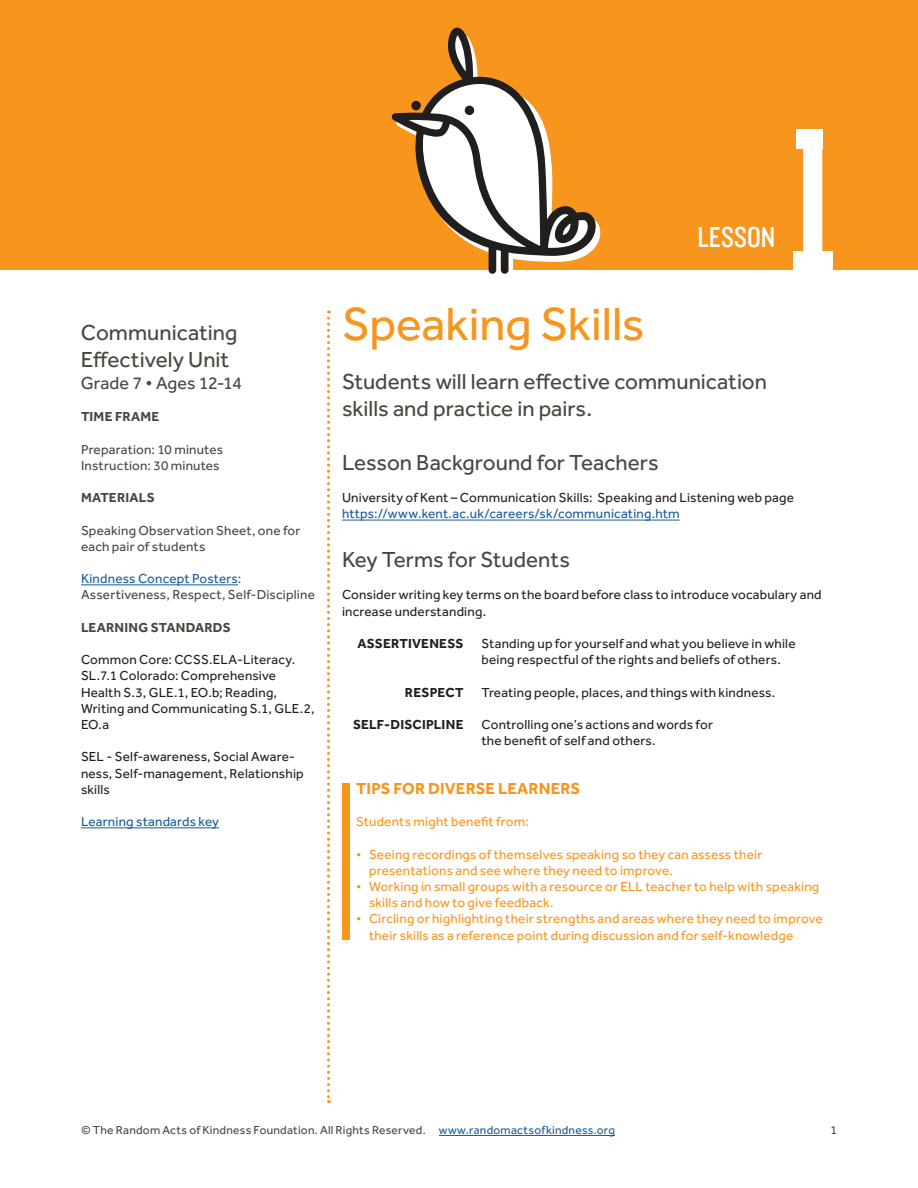
<style>
.page{position:relative;width:918px;height:1188px;background:#fff}
.page>*{position:absolute;margin:0;border:0;box-sizing:border-box;transform-origin:0 0}
.Big_Number{font:213px "Knockout 29 Junior Ltweight";color:#fff}
.Headline{font:48px "Effra";letter-spacing:-.005em;color:#f8951d}
.Big_Number-2{font:30px "Knockout 29 Junior Ltweight";letter-spacing:.01em;color:#fff}
.Subheadline{font:22.5px/27px "Effra";color:#48483e}
.Subheadline-2{font:18px "Effra";letter-spacing:.005em;color:#48483e}
.Tips_for_diverse_lea{font:700 16.5px "Effra";letter-spacing:.005em;color:#f8951d}
.Definition_List{font:13.5px/16.2px "Effra";letter-spacing:.015em;color:#231f20}
.Tips_text{font:13.5px/16.2px "Effra";letter-spacing:.015em;color:#f8951d}
.Sidebar_Text{font:13.5px/16.2px "Effra";letter-spacing:.015em;color:#48483e}
.Definition_List-2{font:700 13.5px "Effra";letter-spacing:.015em;color:#231f20}
.t1{font:13.5px "Effra";letter-spacing:.015em;color:#175d9e}
.Sidebar_Text_Header{font:700 13.5px "Effra";letter-spacing:.02em;color:#48483e}
.Sidebar_Text-2{font:700 13.5px "Effra";letter-spacing:.015em;color:#48483e}
.t2{font:12px "Effra";letter-spacing:.02em;color:#48483e}
.s1{color:#175d9e}
</style>
<div class="page">
<hr style="left:439px;top:1135px;width:176px;height:1px;background:#175d9e">
<hr style="left:342px;top:520px;width:338px;height:1px;background:#175d9e">
<hr style="left:81px;top:585px;width:157px;height:1px;background:#175d9e">
<hr style="left:81px;top:828px;width:138px;height:1px;background:#175d9e">
<div style="left:0;top:0;width:918px;height:270px;background:#f8951d"></div>
<div style="left:793px;top:251px;width:40px;height:19px;background:#fff"></div>
<div style="left:796px;top:129px;width:26px;height:19px;background:#fff"></div>
<svg style="left:327px;top:310px;width:3px;height:793px"></svg>
<svg style="left:392px;top:27px;width:205px;height:247px"></svg>
<div style="left:465px;top:106px;width:9px;height:9px;background:#211e1e;border-radius:50%"></div>
<div style="left:411px;top:101px;width:10px;height:9px;background:#211e1e;border-radius:50%"></div>
<div style="left:342px;top:783px;width:7px;height:157px;background:#f8951d"></div>
<p class="Subheadline" style="left:81px;top:319px;width:158px">Communicating<br>Effectively Unit</p>
<p class="Subheadline-2" style="left:81px;top:372px;width:163px">Grade 7 • Ages 12-14</p>
<p class="Sidebar_Text_Header" style="left:81px;top:408px;width:80px">TIME FRAME</p>
<p class="Sidebar_Text" style="left:81px;top:441px;width:144px">Preparation: 10 minutes<br>Instruction: 30 minutes</p>
<p class="Sidebar_Text_Header" style="left:81px;top:489px;width:75px">MATERIALS</p>
<p class="Sidebar_Text" style="left:81px;top:522px;width:221px">Speaking Observation Sheet, one for each pair of students</p>
<p class="Sidebar_Text" style="left:81px;top:570px;width:235px"><span class="s1">Kindness Concept Posters</span>:<br>Assertiveness, Respect, Self-Discipline</p>
<p class="Sidebar_Text-2" style="left:81px;top:619px;width:151px">LEARNING STANDARDS</p>
<p class="Definition_List" style="left:81px;top:651px;width:235px">Common Core: CCSS.ELA-Literacy.<br>SL.7.1 Colorado: Comprehensive<br>Health S.3, GLE.1, EO.b; Reading,<br>Writing and Communicating S.1, GLE.2,<br>EO.a</p>
<p class="Definition_List" style="left:81px;top:749px;width:224px">SEL - Self-awareness, Social Aware&shy;ness, Self-management, Relationship skills</p>
<p class="t1" style="left:81px;top:814px;width:140px">Learning standards key</p>
<p class="Big_Number-2" style="left:698px;top:218px;width:79px">LESSON</p>
<p class="Big_Number" style="left:789px;top:63px;width:50px">1</p>
<p class="Headline" style="left:342px;top:296px;width:304px">Speaking Skills</p>
<p class="Subheadline" style="left:342px;top:368px;width:427px">Students will learn effective communication skills and practice in pairs.</p>
<p class="Subheadline" style="left:342px;top:449px;width:318px">Lesson Background for Teachers</p>
<p class="Definition_List" style="left:342px;top:489px;width:454px">University of Kent – Communication Skills: Speaking and Listening web page <span class="s1">https://www.kent.ac.uk/careers/sk/communicating.htm</span></p>
<p class="Subheadline" style="left:342px;top:546px;width:230px">Key Terms for Students</p>
<p class="Definition_List" style="left:342px;top:587px;width:481px">Consider writing key terms on the board before class to introduce vocabulary and increase understanding.</p>
<p class="Definition_List-2" style="left:357px;top:635px;width:108px">ASSERTIVENESS</p>
<p class="Definition_List" style="left:482px;top:635px;width:316px">Standing up for yourself and what you believe in while being respectful of the rights and beliefs of others.</p>
<p class="Definition_List-2" style="left:405px;top:684px;width:60px">RESPECT</p>
<p class="Definition_List" style="left:482px;top:684px;width:295px">Treating people, places, and things with kindness.</p>
<p class="Definition_List-2" style="left:353px;top:716px;width:112px">SELF-DISCIPLINE</p>
<p class="Definition_List" style="left:482px;top:716px;width:233px">Controlling one’s actions and words for the benefit of self and others.</p>
<p class="Tips_for_diverse_lea" style="left:356px;top:778px;width:226px">TIPS FOR DIVERSE LEARNERS</p>
<p class="Tips_text" style="left:356px;top:813px;width:174px">Students might benefit from:</p>
<p class="Tips_text" style="left:369px;top:846px;width:395px;text-indent:-13px">• Seeing recordings of themselves speaking so they can assess their presentations and see where they need to improve.</p>
<p class="Tips_text" style="left:369px;top:878px;width:452px;text-indent:-13px">• Working in small groups with a resource or ELL teacher to help with speaking skills and how to give feedback.</p>
<p class="Tips_text" style="left:369px;top:911px;width:455px;text-indent:-13px">• Circling or highlighting their strengths and areas where they need to improve their skills as a reference point during discussion and for self-knowledge</p>
<p class="t2" style="left:81px;top:1123px;width:535px">© The Random Acts of Kindness Foundation. All Rights Reserved. <span class="s1">www.randomactsofkindness.org</span></p>
<p class="t2" style="left:830px;top:1123px;width:8px">1</p>
</div>
